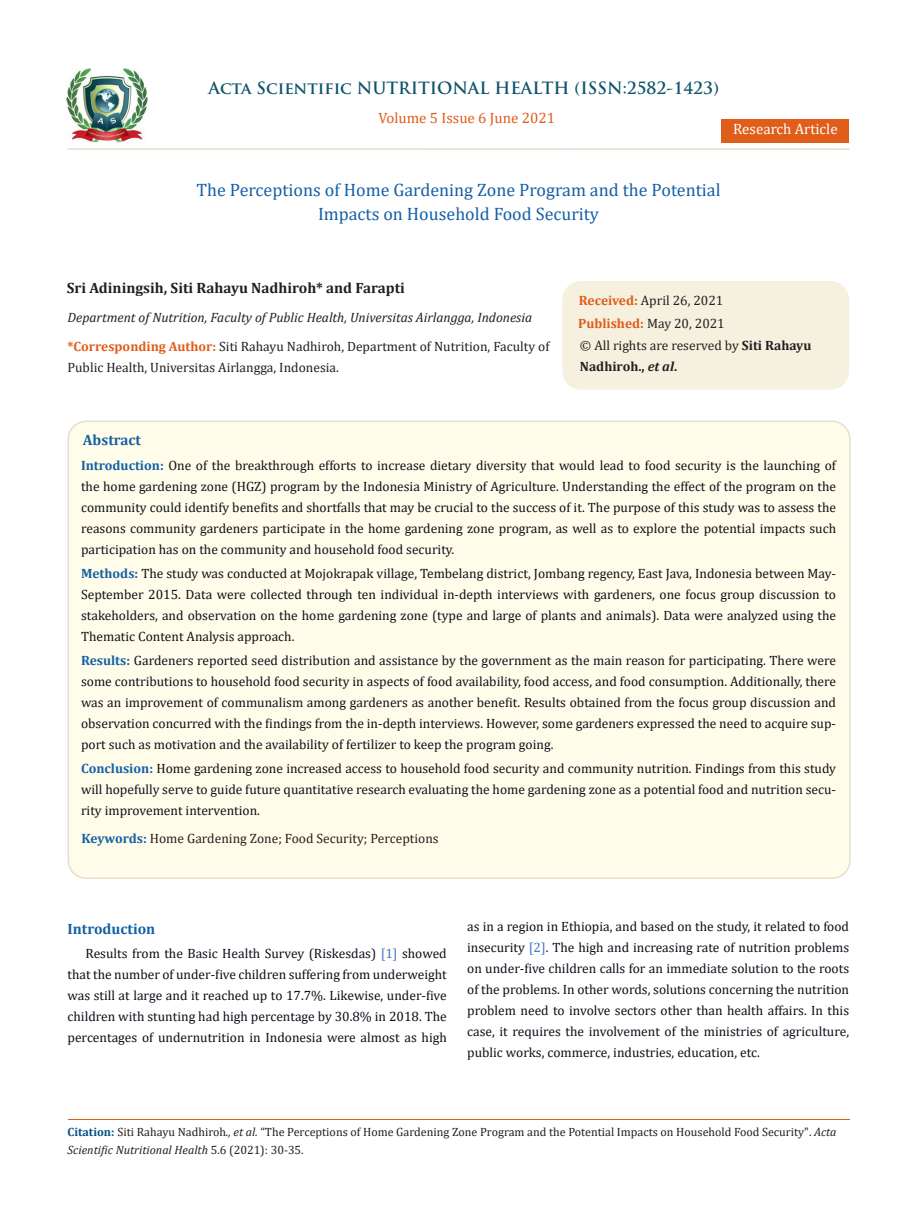
<style>
.page{position:relative;width:917px;height:1224px;background:#fff}
.page>*{position:absolute;margin:0;border:0;box-sizing:border-box;transform-origin:0 0}
.t1{font:18px/24px "Cambria";color:#1560a6;text-align:center}
.t2{font:700 16.5px "Trajan Pro";color:#0e546a}
.t3{font:700 15px "Cambria";color:#231f20}
.t4{font:15px "Cambria";color:#e05d1a}
.t5{font:700 15px "Cambria";color:#1560a6}
.t6{font:15px "Cambria";color:#fff}
.t7{font:13.5px/21px "Cambria";color:#0e101a;text-align:justify}
.t8{font:13.5px/21px "Cambria";color:#231f20}
.t9{font:italic 13.5px "Cambria";color:#231f20}
.t10{font:700 13.5px "Cambria";color:#e05d1a}
.t11{font:12px/18px "Cambria";color:#231f20}
.s1{font-weight:700;color:#e05d1a}
.s2{font-weight:400;color:#231f20}
.s3{font-weight:700}
.s4{font-weight:700;font-style:italic}
.s5{font-weight:700;color:#1560a6}
.s6{color:#4472c4}
.s7{font-weight:700;color:#035089}
.s8{font-style:italic}
</style>
<div class="page">
<img style="left:67px;top:68px;width:80px;height:74px">
<div style="left:721px;top:119px;width:128px;height:23px;background:#e05d1a"></div>
<div style="left:563px;top:282px;width:285px;height:107px;background:#f6f0df;border-radius:18px"></div>
<div style="left:562px;top:281px;width:287px;height:109px;border:2px solid #f6f0df;border-radius:18px"></div>
<div style="left:68px;top:421px;width:781px;height:457px;background:#fffde9;border-radius:18px"></div>
<div style="left:67px;top:421px;width:783px;height:458px;border:2px solid #e5dfce;border-radius:18px"></div>
<hr style="left:68px;top:1120px;width:781px;height:1px;background:#e05d1a">
<hr style="left:67px;top:148px;width:782px;height:2px;background:#e5dfce">
<p class="t2" style="left:208px;top:77px;width:512px">Acta Scientific NUTRITIONAL HEALTH (ISSN:2582-1423)</p>
<p class="t4" style="left:378px;top:109px;width:178px">Volume 5 Issue 6 June 2021</p>
<p class="t6" style="left:733px;top:120px;width:106px">Research Article</p>
<p class="t1" style="left:196px;top:178px;width:525px">The Perceptions of Home Gardening Zone Program and the Potential<br>Impacts on Household Food Security</p>
<p class="t3" style="left:67px;top:278px;width:340px">Sri Adiningsih, Siti Rahayu Nadhiroh* and Farapti</p>
<p class="t9" style="left:67px;top:308px;width:466px">Department of Nutrition, Faculty of Public Health, Universitas Airlangga, Indonesia</p>
<p class="t8" style="left:67px;top:336px;width:483px"><span class="s1">*Corresponding Author:</span> Siti Rahayu Nadhiroh, Department of Nutrition, Faculty of<br>Public Health, Universitas Airlangga, Indonesia.</p>
<p class="t8" style="left:579px;top:290px;width:146px"><span class="s1">Received:</span> April 26, 2021</p>
<p class="t10" style="left:578px;top:314px;width:148px">Published: <span class="s2">May 20, 2021</span></p>
<p class="t8" style="left:580px;top:334px;width:233px">© All rights are reserved by <span class="s3">Siti Rahayu<br>Nadhiroh.,</span> <span class="s4">et al</span><span class="s3">.</span></p>
<p class="t5" style="left:83px;top:429px;width:60px">Abstract</p>
<p class="t7" style="left:81px;top:455px;width:756px"><span class="s5">Introduction:</span> One of the breakthrough efforts to increase dietary diversity that would lead to food security is the launching of the home gardening zone (HGZ) program by the Indonesia Ministry of Agriculture. Understanding the effect of the program on the community could identify benefits and shortfalls that may be crucial to the success of it. The purpose of this study was to assess the reasons community gardeners participate in the home gardening zone program, as well as to explore the potential impacts such participation has on the community and household food security.</p>
<p class="t7" style="left:81px;top:563px;width:756px"><span class="s5">Methods:</span> The study was conducted at Mojokrapak village, Tembelang district, Jombang regency, East Java, Indonesia between May-September 2015. Data were collected through ten individual in-depth interviews with gardeners, one focus group discussion to stakeholders, and observation on the home gardening zone (type and large of plants and animals). Data were analyzed using the Thematic Content Analysis approach.</p>
<p class="t7" style="left:81px;top:650px;width:756px"><span class="s5">Results:</span> Gardeners reported seed distribution and assistance by the government as the main reason for participating. There were some contributions to household food security in aspects of food availability, food access, and food consumption. Additionally, there was an improvement of communalism among gardeners as another benefit. Results obtained from the focus group discussion and observation concurred with the findings from the in-depth interviews. However, some gardeners expressed the need to acquire sup&shy;port such as motivation and the availability of fertilizer to keep the program going.</p>
<p class="t7" style="left:81px;top:758px;width:756px"><span class="s5">Conclusion:</span> Home gardening zone increased access to household food security and community nutrition. Findings from this study will hopefully serve to guide future quantitative research evaluating the home gardening zone as a potential food and nutrition secu&shy;rity improvement intervention.</p>
<p class="t8" style="left:82px;top:828px;width:358px"><span class="s5">Keywords:</span> Home Gardening Zone; Food Security; Perceptions</p>
<p class="t5" style="left:68px;top:919px;width:89px">Introduction</p>
<p class="t7" style="left:68px;top:943px;width:381px;text-indent:18px">Results from the Basic Health Survey (Riskesdas) <span class="s6">[1]</span> showed that the number of under-five children suffering from underweight was still at large and it reached up to 17.7%. Likewise, under-five children with stunting had high percentage by 30.8% in 2018. The percentages of undernutrition in Indonesia were almost as high</p>
<p class="t7" style="left:467px;top:916px;width:383px">as in a region in Ethiopia, and based on the study, it related to food insecurity <span class="s6">[2]</span>. The high and increasing rate of nutrition problems on under-five children calls for an immediate solution to the roots of the problems. In other words, solutions concerning the nutrition problem need to involve sectors other than health affairs. In this case, it requires the involvement of the ministries of agriculture, public works, commerce, industries, education, etc.</p>
<p class="t11" style="left:68px;top:1123px;width:770px"><span class="s7">Citation:</span> Siti Rahayu Nadhiroh<span class="s8">., et al.</span> “The Perceptions of Home Gardening Zone Program and the Potential Impacts on Household Food Security". <span class="s8">Acta<br>Scientific Nutritional Health</span> 5.6 (2021): 30-35.</p>
</div>
